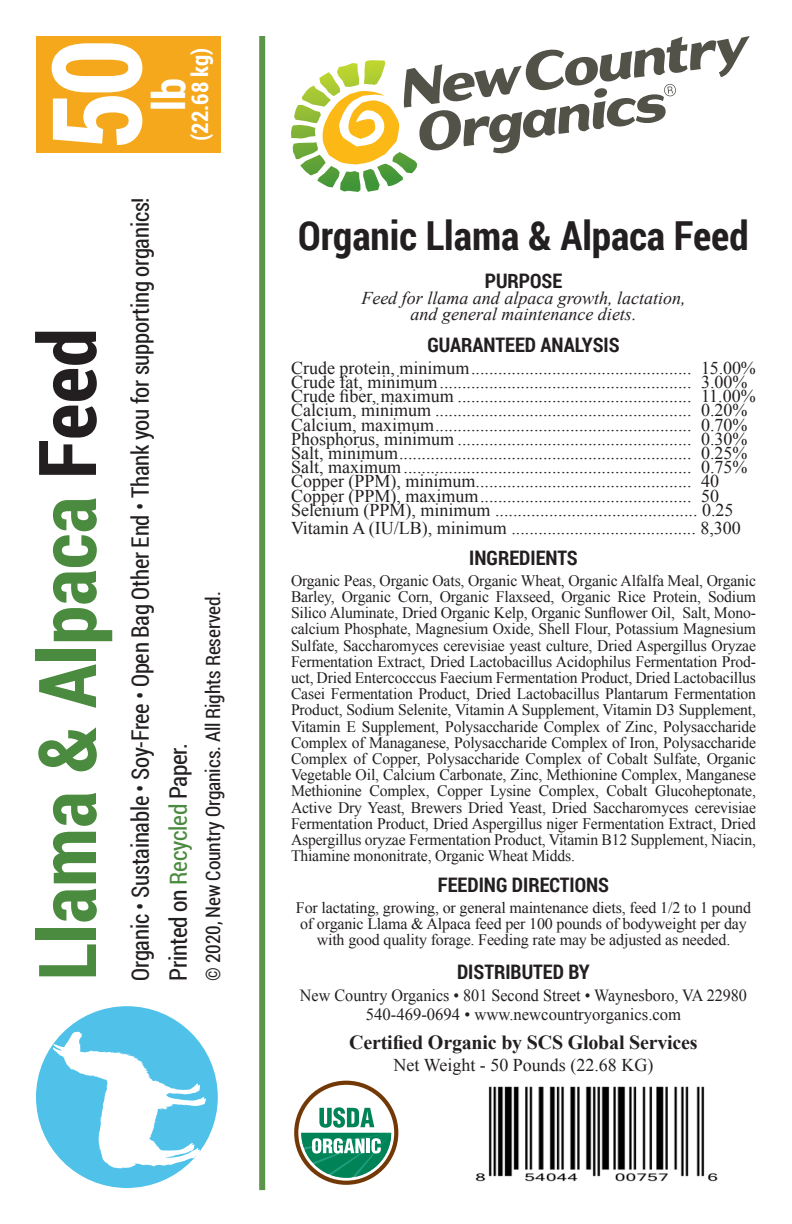
<style>
.page{position:relative;width:792px;height:1224px;background:#fff}
.page>*{position:absolute;margin:0;border:0;box-sizing:border-box;transform-origin:0 0}
.t1{font:700 124px "Roboto Condensed";color:#fff;scale:.95 1}
.Vertical_Header{font:700 80px "Roboto Condensed";color:#4b8b3f}
.t2{font:700 44.8px "Roboto Condensed";color:#fff}
.Label_-_Header{font:700 40px "Roboto Condensed";color:#231f20}
.Vertical_Subhead{font:24px "Roboto Condensed";letter-spacing:-.01em;color:#231f20;scale:.95 1}
.Vertical_Subhead-2{font:24px "Roboto Condensed";letter-spacing:-.01em;color:#231f20}
.t3{font:700 23px "Roboto Condensed";color:#fff}
.Vertical_Subhead-3{font:20px "Roboto Condensed";letter-spacing:-.005em;color:#231f20}
.Label_-_Subhead{font:700 20px "Roboto Condensed";color:#231f20}
.Label_-_Certified_by{font:700 20px "Times New Roman";letter-spacing:-.01em;color:#231f20}
.Label_-_Header-2{font:700 20px "Roboto Condensed";color:#231f20}
.Label_-_Min_Max{font:18px "Times New Roman";color:#231f20}
.Label_-_Header-3{font:italic 18px "Times New Roman";color:#231f20}
.Label_-_Certified_by-2{font:18px "Times New Roman";color:#231f20}
.Label_-_Pro_Forma{font:17px "Times New Roman";color:#231f20;scale:.95 1}
.Label_-_Pro_Forma-2{font:17px "Times New Roman";color:#231f20}
.Label_-_Ingredients{font:16px/16.2px "Times New Roman";letter-spacing:-.01em;color:#231f20;text-align:justify}
.s1{color:#231f20}
.s2{color:#4b8b3f}
</style>
<div class="page">
<div style="left:259px;top:36px;width:6px;height:1154px;background:#5e934b"></div>
<div style="left:294px;top:1081px;width:104px;height:104px;border:4px solid #723806;border-radius:50%"></div>
<svg style="left:301px;top:1107px;width:90px;height:71px"></svg>
<div style="left:36px;top:1006px;width:182px;height:182px;background:#50c2ea;border-radius:50%"></div>
<svg style="left:53px;top:1032px;width:153px;height:136px"></svg>
<svg style="left:291px;top:36px;width:459px;height:156px"></svg>
<div style="left:36px;top:36px;width:184px;height:117px;background:#f5a81c"></div>
<img style="left:475px;top:1086px;width:243px;height:96px">
<p class="t1" style="left:10px;top:150px;width:119px;rotate:-90deg">50</p>
<p class="t3" style="left:184px;top:141px;width:94px;rotate:-90deg">(22.68 kg)</p>
<p class="t2" style="left:138px;top:111px;width:34px;rotate:-90deg">lb</p>
<p class="Vertical_Header" style="left:11px;top:981px;width:654px;rotate:-90deg">Llama &amp; Alpaca <span class="s1">Feed</span></p>
<p class="Vertical_Subhead" style="left:124px;top:981px;width:826px;rotate:-90deg">Organic • Sustainable • Soy-Free • Open Bag Other End • Thank you for supporting organics!</p>
<p class="Vertical_Subhead-2" style="left:162px;top:981px;width:239px;rotate:-90deg">Printed on <span class="s2">Recycled</span> Paper.</p>
<p class="Vertical_Subhead-3" style="left:199px;top:981px;width:391px;rotate:-90deg">© 2020, New Country Organics. All Rights Reserved.</p>
<p class="Label_-_Header" style="left:298px;top:208px;width:452px">Organic Llama &amp; Alpaca Feed</p>
<p class="Label_-_Header-2" style="left:485px;top:267px;width:79px">PURPOSE</p>
<p class="Label_-_Header-3" style="left:361px;top:286px;width:326px">Feed for llama and alpaca growth, lactation,</p>
<p class="Label_-_Header-3" style="left:411px;top:302px;width:227px">and general maintenance diets.</p>
<p class="Label_-_Header-2" style="left:427px;top:331px;width:194px">GUARANTEED ANALYSIS</p>
<p class="Label_-_Min_Max" style="left:291px;top:356px;width:466px">Crude protein, minimum................................................. 15.00%</p>
<p class="Label_-_Min_Max" style="left:291px;top:370px;width:458px">Crude fat, minimum........................................................ 3.00%</p>
<p class="Label_-_Min_Max" style="left:291px;top:384px;width:466px">Crude fiber, maximum .................................................... 11.00%</p>
<p class="Label_-_Min_Max" style="left:291px;top:398px;width:458px">Calcium, minimum ......................................................... 0.20%</p>
<p class="Label_-_Min_Max" style="left:291px;top:412px;width:458px">Calcium, maximum......................................................... 0.70%</p>
<p class="Label_-_Min_Max" style="left:291px;top:427px;width:458px">Phosphorus, minimum .................................................... 0.30%</p>
<p class="Label_-_Min_Max" style="left:291px;top:441px;width:458px">Salt, minimum................................................................. 0.25%</p>
<p class="Label_-_Min_Max" style="left:291px;top:455px;width:458px">Salt, maximum................................................................ 0.75%</p>
<p class="Label_-_Min_Max" style="left:291px;top:469px;width:429px">Copper (PPM), minimum................................................ 40</p>
<p class="Label_-_Min_Max" style="left:291px;top:484px;width:429px">Copper (PPM), maximum............................................... 50</p>
<p class="Label_-_Min_Max" style="left:291px;top:498px;width:444px">Selenium (PPM), minimum ............................................. 0.25</p>
<p class="Label_-_Min_Max" style="left:291px;top:516px;width:451px">Vitamin A (IU/LB), minimum ......................................... 8,300</p>
<p class="Label_-_Subhead" style="left:469px;top:544px;width:110px">INGREDIENTS</p>
<p class="Label_-_Ingredients" style="left:291px;top:572px;width:467px">Organic Peas, Organic Oats, Organic Wheat, Organic Alfalfa Meal, Organic Barley, Organic Corn, Organic Flaxseed, Organic Rice Protein, Sodium Silico Aluminate, Dried Organic Kelp, Organic Sunflower Oil, Salt, Mono&shy;calcium Phosphate, Magnesium Oxide, Shell Flour, Potassium Magnesium Sulfate, Saccharomyces cerevisiae yeast culture, Dried Aspergillus Oryzae Fermentation Extract, Dried Lactobacillus Acidophilus Fermentation Prod&shy;uct, Dried Entercocccus Faecium Fermentation Product, Dried Lactobacillus Casei Fermentation Product, Dried Lactobacillus Plantarum Fermentation Product, Sodium Selenite, Vitamin A Supplement, Vitamin D3 Supplement, Vitamin E Supplement, Polysaccharide Complex of Zinc, Polysaccharide Complex of Managanese, Polysaccharide Complex of Iron, Polysaccharide Complex of Copper, Polysaccharide Complex of Cobalt Sulfate, Organic Vegetable Oil, Calcium Carbonate, Zinc, Methionine Complex, Manganese Methionine Complex, Copper Lysine Complex, Cobalt Glucoheptonate, Active Dry Yeast, Brewers Dried Yeast, Dried Saccharomyces cerevisiae Fermentation Product, Dried Aspergillus niger Fermentation Extract, Dried Aspergillus oryzae Fermentation Product, Vitamin B12 Supplement, Niacin, Thiamine mononitrate, Organic Wheat Midds.</p>
<p class="Label_-_Subhead" style="left:438px;top:871px;width:173px">FEEDING DIRECTIONS</p>
<p class="Label_-_Ingredients" style="left:296px;top:899px;width:457px;text-align:center">For lactating, growing, or general maintenance diets, feed 1/2 to 1 pound of organic Llama &amp; Alpaca feed per 100 pounds of bodyweight per day with good quality forage. Feeding rate may be adjusted as needed.</p>
<p class="Label_-_Subhead" style="left:457px;top:957px;width:134px">DISTRIBUTED BY</p>
<p class="Label_-_Pro_Forma" style="left:300px;top:984px;width:472px">New Country Organics • 801 Second Street • Waynesboro, VA 22980</p>
<p class="Label_-_Pro_Forma-2" style="left:366px;top:1002px;width:317px">540-469-0694 • www.newcountryorganics.com</p>
<p class="Label_-_Certified_by" style="left:349px;top:1028px;width:350px">Certified Organic by SCS Global Services</p>
<p class="Label_-_Certified_by-2" style="left:394px;top:1052px;width:261px">Net Weight - 50 Pounds (22.68 KG)</p>
</div>
